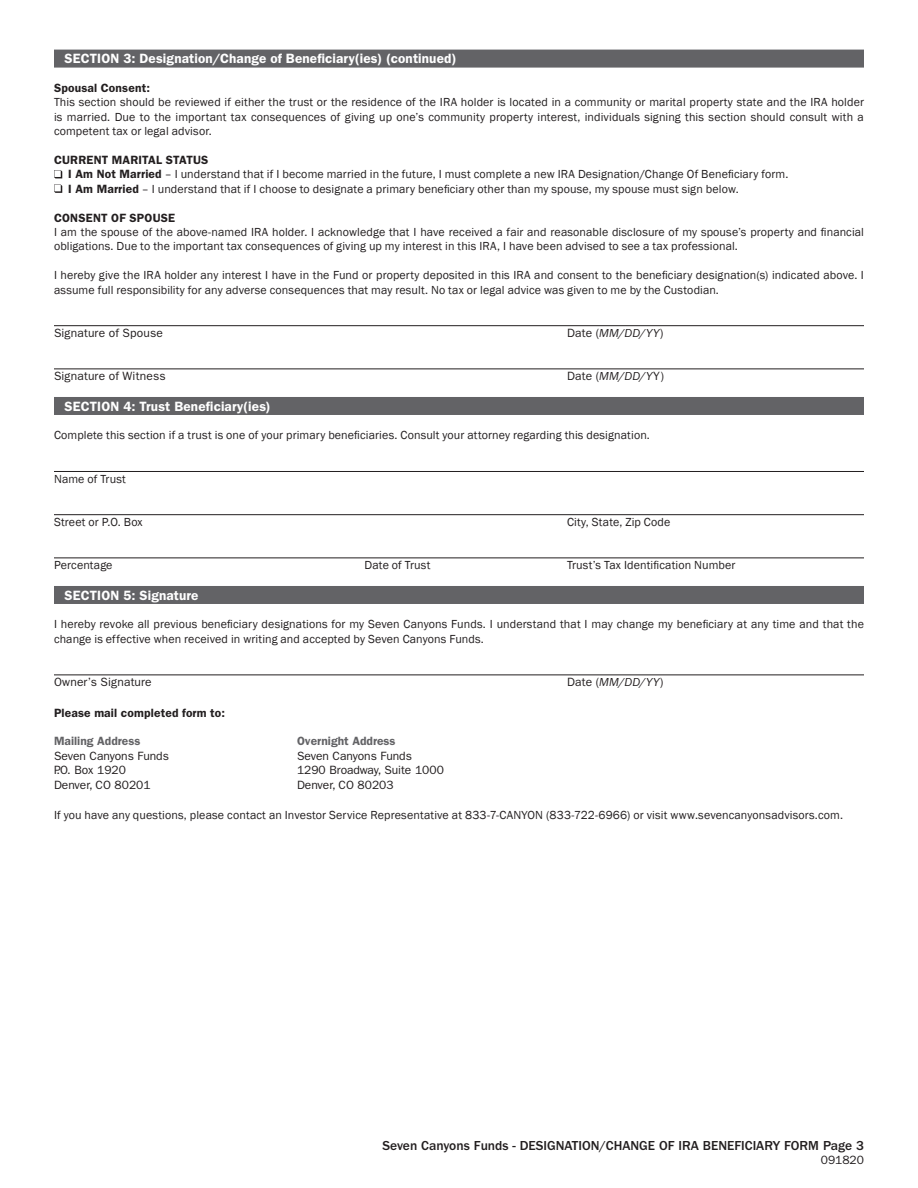
<style>
.page{position:relative;width:918px;height:1188px;background:#fff}
.page>*{position:absolute;margin:0;border:0;box-sizing:border-box;transform-origin:0 0}
.Section_Header{font:600 13.5px "ITC Franklin Gothic Std";letter-spacing:.01em;color:#fff}
.t1{font:500 13.5px "ITC Franklin Gothic Std";color:#231f20}
.t2{font:12px/14.4px "Franklin Gothic";letter-spacing:.01em;color:#231f20}
.Sub_head{font:12px "ITC Franklin Gothic Std";color:#231f20}
.t3{font:600 12px "ITC Franklin Gothic Std";letter-spacing:.015em;color:#231f20}
.t4{font:600 12px "ITC Franklin Gothic Std";color:#636366}
.Sub_head-2{font:italic 12px "ITC Franklin Gothic Std";letter-spacing:.01em;color:#231f20}
.s1{font-family:"ITC Franklin Gothic Std";font-weight:600}
.s2{font-style:normal}
.s3{font-style:italic}
</style>
<div class="page">
<div style="left:54px;top:50px;width:810px;height:18px;background:#636366"></div>
<hr style="left:54px;top:325px;width:810px;height:1px;background:#231f20">
<hr style="left:54px;top:369px;width:810px;height:1px;background:#231f20">
<div style="left:54px;top:397px;width:810px;height:18px;background:#636366"></div>
<hr style="left:54px;top:471px;width:810px;height:1px;background:#231f20">
<hr style="left:54px;top:514px;width:810px;height:1px;background:#231f20">
<hr style="left:54px;top:558px;width:810px;height:1px;background:#231f20">
<div style="left:54px;top:586px;width:810px;height:18px;background:#636366"></div>
<hr style="left:54px;top:675px;width:810px;height:1px;background:#231f20">
<svg style="left:54px;top:170px;width:8px;height:8px"></svg>
<svg style="left:54px;top:185px;width:8px;height:8px"></svg>
<p class="Section_Header" style="left:64px;top:51px;width:394px">SECTION 3: Designation/Change of Beneficiary(ies) (continued)</p>
<p class="t3" style="left:54px;top:81px;width:97px">Spousal Consent:</p>
<p class="t2" style="left:54px;top:96px;width:812px;text-align:justify">This section should be reviewed if either the trust or the residence of the IRA holder is located in a community or marital property state and the IRA holder is married. Due to the important tax consequences of giving up one’s community property interest, individuals signing this section should consult with a competent tax or legal advisor.</p>
<p class="t3" style="left:54px;top:153px;width:156px">CURRENT MARITAL STATUS</p>
<p class="t2" style="left:68px;top:168px;width:722px"><span class="s1">I Am Not Married</span> – I understand that if I become married in the future, I must complete a new IRA Designation/Change Of Beneficiary form.</p>
<p class="t2" style="left:68px;top:182px;width:672px"><span class="s1">I Am Married</span> – I understand that if I choose to designate a primary beneficiary other than my spouse, my spouse must sign below.</p>
<p class="t3" style="left:54px;top:210px;width:123px">CONSENT OF SPOUSE</p>
<p class="t2" style="left:54px;top:225px;width:812px">I am the spouse of the above-named IRA holder. I acknowledge that I have received a fair and reasonable disclosure of my spouse’s property and financial obligations. Due to the important tax consequences of giving up my interest in this IRA, I have been advised to see a tax professional.</p>
<p class="t2" style="left:54px;top:268px;width:811px">I hereby give the IRA holder any interest I have in the Fund or property deposited in this IRA and consent to the beneficiary designation(s) indicated above. I assume full responsibility for any adverse consequences that may result. No tax or legal advice was given to me by the Custodian.</p>
<p class="Sub_head" style="left:54px;top:326px;width:111px">Signature of Spouse</p>
<p class="Sub_head-2" style="left:567px;top:326px;width:98px"><span class="s2">Date (</span>MM/DD/YY<span class="s2">)</span></p>
<p class="Sub_head" style="left:54px;top:369px;width:113px">Signature of Witness</p>
<p class="Sub_head" style="left:567px;top:369px;width:98px">Date (<span class="s3">MM/DD/Y</span>Y)</p>
<p class="Section_Header" style="left:64px;top:398px;width:208px">SECTION 4: Trust Beneficiary(ies)</p>
<p class="t2" style="left:54px;top:429px;width:597px">Complete this section if a trust is one of your primary beneficiaries. Consult your attorney regarding this designation.</p>
<p class="t2" style="left:54px;top:472px;width:73px">Name of Trust</p>
<p class="t2" style="left:54px;top:515px;width:90px">Street or P.O. Box</p>
<p class="t2" style="left:567px;top:515px;width:105px">City, State, Zip Code</p>
<p class="t2" style="left:54px;top:558px;width:60px">Percentage</p>
<p class="t2" style="left:364px;top:558px;width:67px">Date of Trust</p>
<p class="t2" style="left:567px;top:558px;width:170px">Trust’s Tax Identification Number</p>
<p class="Section_Header" style="left:64px;top:587px;width:136px">SECTION 5: Signature</p>
<p class="t2" style="left:54px;top:618px;width:812px">I hereby revoke all previous beneficiary designations for my Seven Canyons Funds. I understand that I may change my beneficiary at any time and that the change is effective when received in writing and accepted by Seven Canyons Funds.</p>
<p class="Sub_head" style="left:54px;top:675px;width:99px">Owner’s Signature</p>
<p class="Sub_head-2" style="left:567px;top:675px;width:98px"><span class="s2">Date (</span>MM/DD/YY<span class="s2">)</span></p>
<p class="t3" style="left:54px;top:705px;width:172px">Please mail completed form to:</p>
<p class="t4" style="left:54px;top:734px;width:88px">Mailing Address</p>
<p class="t4" style="left:297px;top:734px;width:100px">Overnight Address</p>
<p class="Sub_head" style="left:54px;top:749px;width:117px">Seven Canyons Funds</p>
<p class="Sub_head" style="left:297px;top:749px;width:117px">Seven Canyons Funds</p>
<p class="Sub_head" style="left:54px;top:763px;width:73px">P.O. Box 1920</p>
<p class="Sub_head" style="left:297px;top:763px;width:148px">1290 Broadway, Suite 1000</p>
<p class="Sub_head" style="left:54px;top:778px;width:98px">Denver, CO 80201</p>
<p class="Sub_head" style="left:297px;top:778px;width:98px">Denver, CO 80203</p>
<p class="t2" style="left:54px;top:808px;width:791px">If you have any questions, please contact an Investor Service Representative at 833-7-CANYON (833-722-6966) or visit www.sevencanyonsadvisors.com.</p>
<p class="t1" style="left:382px;top:1138px;width:483px">Seven Canyons Funds - DESIGNATION/CHANGE OF IRA BENEFICIARY FORM Page 3</p>
<p class="Sub_head" style="left:821px;top:1153px;width:45px">091820</p>
</div>
